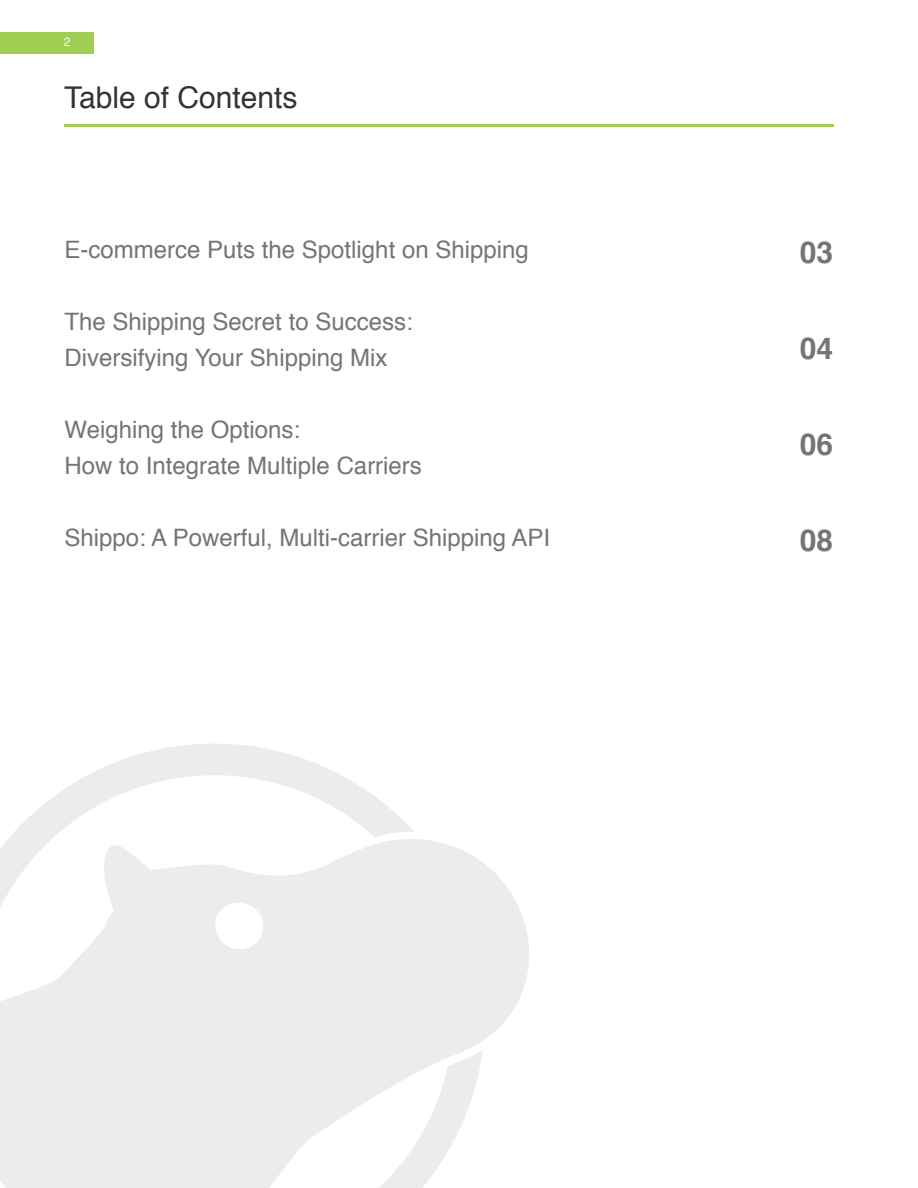
<style>
.page{position:relative;width:918px;height:1188px;background:#fff}
.page>*{position:absolute;margin:0;border:0;box-sizing:border-box;transform-origin:0 0}
.t1{font:30px "Helvetica";color:#343433}
.t2{font:700 30px "Helvetica";color:#767576}
.t3{font:24px/36px "Helvetica";color:#767576}
.t4{font:12px "Helvetica";color:#fff}
</style>
<div class="page">
<hr style="left:64px;top:125px;width:769px;height:2px;background:#9fce52">
<svg style="left:0;top:744px;width:529px;height:444px;fill:#ebeced"></svg>
<div style="left:0;top:32px;width:94px;height:21px;background:#9fce52"></div>
<p class="t4" style="left:64px;top:37px;width:8px">2</p>
<p class="t1" style="left:64px;top:84px;width:235px">Table of Contents</p>
<p class="t3" style="left:65px;top:234px;width:466px">E-commerce Puts the Spotlight on Shipping</p>
<p class="t3" style="left:65px;top:306px;width:350px">The Shipping Secret to Success:<br>Diversifying Your Shipping Mix</p>
<p class="t3" style="left:65px;top:414px;width:359px">Weighing the Options:<br>How to Integrate Multiple Carriers</p>
<p class="t3" style="left:65px;top:522px;width:487px">Shippo: A Powerful, Multi-carrier Shipping API</p>
<p class="t2" style="left:800px;top:240px;width:35px">03</p>
<p class="t2" style="left:800px;top:336px;width:35px">04</p>
<p class="t2" style="left:800px;top:432px;width:35px">06</p>
<p class="t2" style="left:800px;top:528px;width:35px">08</p>
</div>
